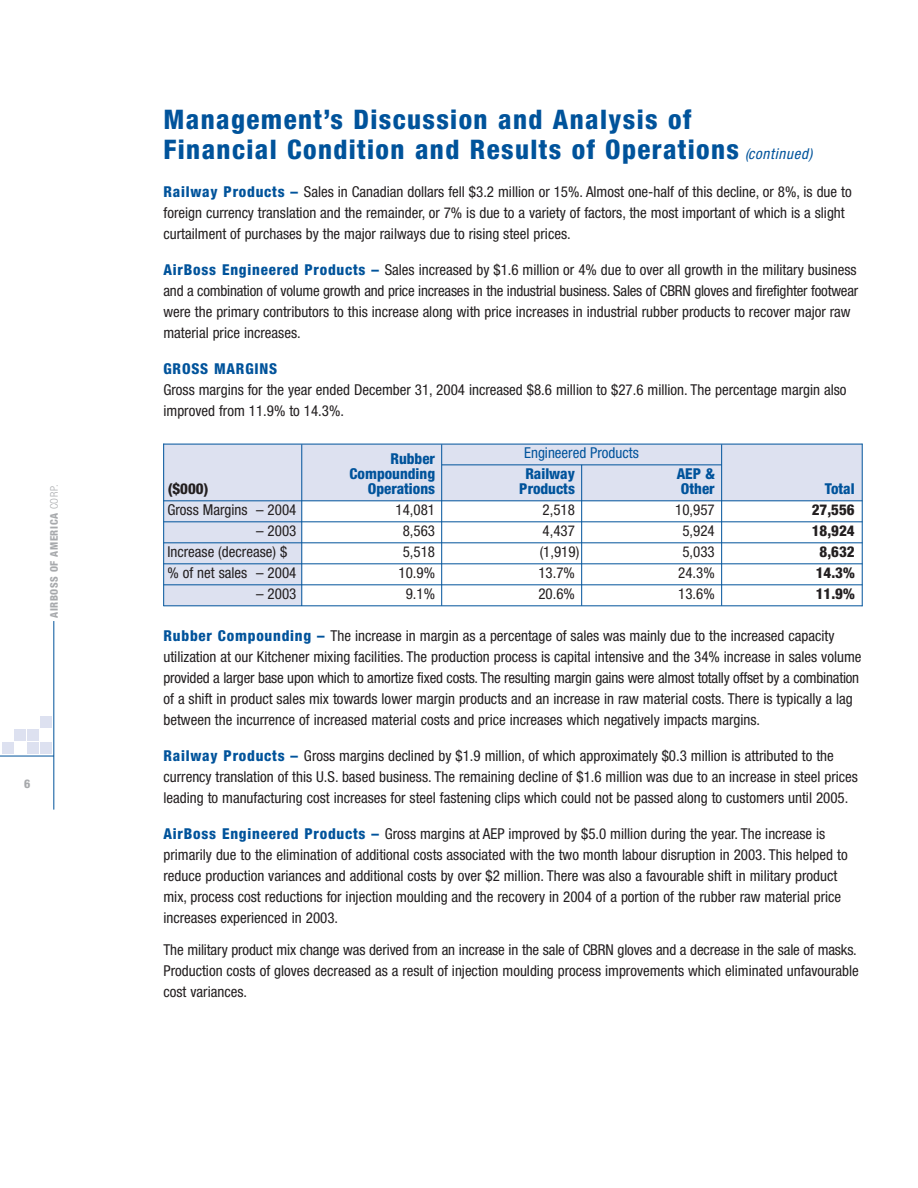
<style>
.page{position:relative;width:918px;height:1188px;background:#fff}
.page>*{position:absolute;margin:0;border:0;box-sizing:border-box;transform-origin:0 0}
.t1{font:800 condensed 27px/30px "Helvetica Neue LT Std";letter-spacing:.05em;color:#00539b}
.t2{font:condensed 15px/21px "Helvetica Neue LT Std";color:#231f20}
.t3{font:800 condensed 15px "Helvetica Neue LT Std";color:#00539b}
.t4{font:800 condensed 15px "Helvetica Neue LT Std";color:#231f20}
.t5{font:condensed 15px "Helvetica Neue LT Std";color:#00539b}
.t6{font:800 condensed 15px "Helvetica Neue LT Std";letter-spacing:.05em;color:#00539b}
.t7{font:800 condensed 12px "Helvetica Neue LT Std";color:#a7a9ac}
.t8{font:800 condensed 10.5px "Helvetica Neue LT Std";letter-spacing:.05em;color:#a7a9ac}
.s1{font-weight:300}
.s2{font-weight:400;font-style:italic;font-size:15px}
.s3{font-weight:800;color:#00539b}
</style>
<div class="page">
<hr style="left:53px;top:621px;width:1px;height:189px;background:#00539b">
<hr style="left:0;top:756px;width:54px;height:1px;background:#00539b">
<div style="left:2px;top:742px;width:11px;height:11px;background:#dde1f0"></div>
<div style="left:27px;top:742px;width:12px;height:11px;background:#dde1f0"></div>
<div style="left:40px;top:742px;width:11px;height:11px;background:#dde1f0"></div>
<div style="left:14px;top:729px;width:12px;height:12px;background:#dde1f0"></div>
<div style="left:27px;top:729px;width:12px;height:12px;background:#dde1f0"></div>
<div style="left:40px;top:716px;width:11px;height:12px;background:#dde1f0"></div>
<div style="left:163px;top:444px;width:699px;height:57px;background:#dde1f0"></div>
<div style="left:164px;top:444px;width:137px;height:162px;background:#dde1f0"></div>
<hr style="left:164px;top:444px;width:698px;height:1px;background:#00539b">
<hr style="left:164px;top:500px;width:698px;height:1px;background:#00539b">
<hr style="left:164px;top:521px;width:698px;height:1px;background:#00539b">
<hr style="left:164px;top:542px;width:698px;height:1px;background:#00539b">
<hr style="left:164px;top:563px;width:698px;height:1px;background:#00539b">
<hr style="left:164px;top:584px;width:698px;height:1px;background:#00539b">
<hr style="left:164px;top:605px;width:698px;height:1px;background:#00539b">
<hr style="left:581px;top:465px;width:1px;height:141px;background:#00539b">
<hr style="left:721px;top:444px;width:1px;height:162px;background:#00539b">
<hr style="left:441px;top:444px;width:1px;height:162px;background:#00539b">
<hr style="left:163px;top:444px;width:1px;height:162px;background:#00539b">
<hr style="left:862px;top:444px;width:1px;height:162px;background:#00539b">
<hr style="left:301px;top:444px;width:1px;height:162px;background:#00539b">
<hr style="left:442px;top:464px;width:280px;height:1px;background:#00539b">
<p class="t8" style="left:50px;top:618px;width:135px;rotate:-90deg">AIRBOSS OF AMERICA <span class="s1">CORP.</span></p>
<p class="t7" style="left:24px;top:779px;width:8px">6</p>
<h1 class="t1" style="left:164px;top:107px;width:651px">Management’s Discussion and Analysis of<br>Financial Condition and Results of Operations <span class="s2">(continued)</span></h1>
<p class="t2" style="left:164px;top:183px;width:690px"><span class="s3">Railway Products –</span> Sales in Canadian dollars fell $3.2 million or 15%. Almost one-half of this decline, or 8%, is due to foreign currency translation and the remainder, or 7% is due to a variety of factors, the most important of which is a slight curtailment of purchases by the major railways due to rising steel prices.</p>
<p class="t2" style="left:164px;top:261px;width:696px"><span class="s3">AirBoss Engineered Products –</span> Sales increased by $1.6 million or 4% due to over all growth in the military business and a combination of volume growth and price increases in the industrial business. Sales of CBRN gloves and firefighter footwear were the primary contributors to this increase along with price increases in industrial rubber products to recover major raw material price increases.</p>
<p class="t6" style="left:164px;top:364px;width:115px">GROSS MARGINS</p>
<p class="t2" style="left:164px;top:381px;width:685px">Gross margins for the year ended December 31, 2004 increased $8.6 million to $27.6 million. The percentage margin also improved from 11.9% to 14.3%.</p>
<p class="t3" style="left:390px;top:454px;width:46px">Rubber</p>
<p class="t5" style="left:524px;top:448px;width:116px">Engineered Products</p>
<p class="t3" style="left:350px;top:469px;width:87px">Compounding</p>
<p class="t3" style="left:525px;top:469px;width:51px">Railway</p>
<p class="t3" style="left:677px;top:469px;width:40px">AEP &amp;</p>
<p class="t4" style="left:168px;top:484px;width:42px">($000)</p>
<p class="t3" style="left:368px;top:484px;width:69px">Operations</p>
<p class="t3" style="left:519px;top:484px;width:57px">Products</p>
<p class="t3" style="left:681px;top:484px;width:35px">Other</p>
<p class="t3" style="left:825px;top:484px;width:31px">Total</p>
<p class="t2" style="left:167px;top:501px;width:130px">Gross Margins – 2004</p>
<p class="t2" style="left:396px;top:501px;width:41px">14,081</p>
<p class="t2" style="left:543px;top:501px;width:34px">2,518</p>
<p class="t2" style="left:675px;top:501px;width:41px">10,957</p>
<p class="t4" style="left:812px;top:505px;width:44px">27,556</p>
<p class="t2" style="left:256px;top:522px;width:42px">– 2003</p>
<p class="t2" style="left:403px;top:522px;width:34px">8,563</p>
<p class="t2" style="left:543px;top:522px;width:34px">4,437</p>
<p class="t2" style="left:682px;top:522px;width:34px">5,924</p>
<p class="t4" style="left:812px;top:526px;width:44px">18,924</p>
<p class="t2" style="left:167px;top:543px;width:121px">Increase (decrease) $</p>
<p class="t2" style="left:403px;top:543px;width:34px">5,518</p>
<p class="t2" style="left:540px;top:543px;width:41px">(1,919)</p>
<p class="t2" style="left:682px;top:543px;width:34px">5,033</p>
<p class="t4" style="left:820px;top:547px;width:37px">8,632</p>
<p class="t2" style="left:167px;top:564px;width:130px">% of net sales – 2004</p>
<p class="t2" style="left:399px;top:564px;width:38px">10.9%</p>
<p class="t2" style="left:538px;top:564px;width:38px">13.7%</p>
<p class="t2" style="left:678px;top:564px;width:38px">24.3%</p>
<p class="t4" style="left:816px;top:568px;width:40px">14.3%</p>
<p class="t2" style="left:256px;top:585px;width:42px">– 2003</p>
<p class="t2" style="left:406px;top:585px;width:31px">9.1%</p>
<p class="t2" style="left:538px;top:585px;width:38px">20.6%</p>
<p class="t2" style="left:678px;top:585px;width:38px">13.6%</p>
<p class="t4" style="left:816px;top:589px;width:40px">11.9%</p>
<p class="t2" style="left:164px;top:627px;width:700px"><span class="s3">Rubber Compounding –</span> The increase in margin as a percentage of sales was mainly due to the increased capacity utilization at our Kitchener mixing facilities. The production process is capital intensive and the 34% increase in sales volume provided a larger base upon which to amortize fixed costs. The resulting margin gains were almost totally offset by a combination of a shift in product sales mix towards lower margin products and an increase in raw material costs. There is typically a lag between the incurrence of increased material costs and price increases which negatively impacts margins.</p>
<p class="t2" style="left:164px;top:747px;width:696px"><span class="s3">Railway Products –</span> Gross margins declined by $1.9 million, of which approximately $0.3 million is attributed to the currency translation of this U.S. based business. The remaining decline of $1.6 million was due to an increase in steel prices leading to manufacturing cost increases for steel fastening clips which could not be passed along to customers until 2005.</p>
<p class="t2" style="left:164px;top:825px;width:686px"><span class="s3">AirBoss Engineered Products –</span> Gross margins at AEP improved by $5.0 million during the year. The increase is primarily due to the elimination of additional costs associated with the two month labour disruption in 2003. This helped to reduce production variances and additional costs by over $2 million. There was also a favourable shift in military product mix, process cost reductions for injection moulding and the recovery in 2004 of a portion of the rubber raw material price increases experienced in 2003.</p>
<p class="t2" style="left:164px;top:941px;width:697px">The military product mix change was derived from an increase in the sale of CBRN gloves and a decrease in the sale of masks.<br>Production costs of gloves decreased as a result of injection moulding process improvements which eliminated unfavourable cost variances.</p>
</div>
